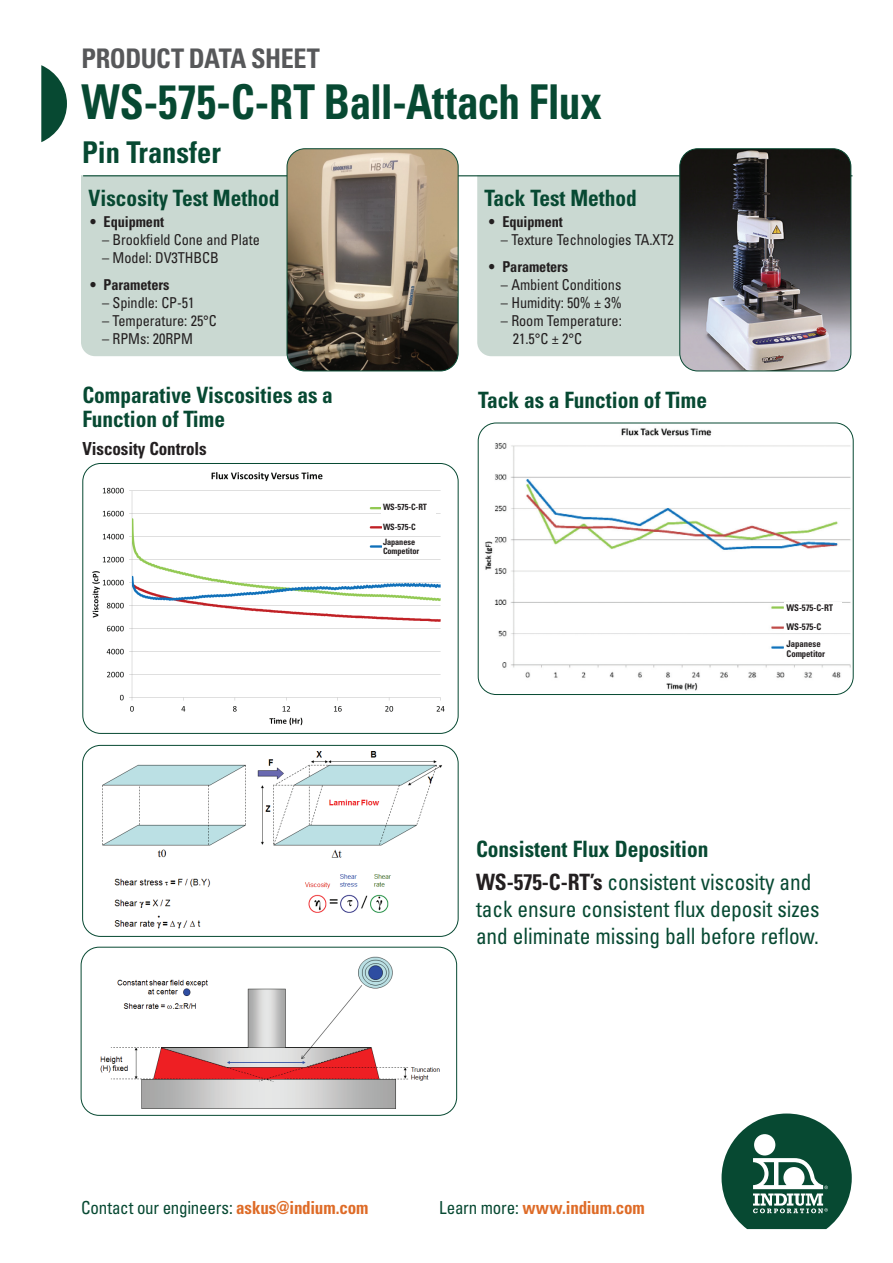
<style>
.page{position:relative;width:893px;height:1263px;background:#fff}
.page>*{position:absolute;margin:0;border:0;box-sizing:border-box;transform-origin:0 0}
.t1{font:700 condensed 48px "Univers LT Std";letter-spacing:-.005em;color:#074932;scale:.9 1}
.t2{font:700 condensed 30px "Univers LT Std";color:#074932;scale:.95 1}
.t3{font:700 condensed 27px "Univers LT Std";letter-spacing:-.02em;color:#57585a}
.t4{font:700 condensed 22.5px/33.8px "Univers LT Std";color:#074932;scale:.95 1}
.t5{font:condensed 22.5px/27px "Univers LT Std";letter-spacing:-.005em;color:#074932;scale:.95 1}
.t6{font:700 condensed 18px "Univers LT Std";letter-spacing:-.005em;color:#231f20;scale:.95 1}
.t7{font:condensed 17.85px "Univers LT Std";letter-spacing:-.015em;color:#074932;scale:.95 1}
.t8{font:700 condensed 17.85px "Univers LT Std";letter-spacing:-.01em;color:#de6b27;scale:.95 1}
.t9{font:condensed 15px/18px "Univers LT Std";letter-spacing:-.005em;color:#231f20;scale:.95 1}
.t10{font:700 condensed 15px "Univers LT Std";letter-spacing:-.005em;color:#231f20;scale:.95 1}
.t11{font:700 condensed 9.15px/9.1px "Univers LT Std";letter-spacing:-.005em;color:#231f20;scale:.95 1}
.t12{font:700 condensed 8.7px/8.7px "Univers LT Std";letter-spacing:-.005em;color:#231f20;scale:.95 1}
.s1{color:#231f20}
.s2{font-weight:400}
.s3{font-weight:700;color:#de6b27}
.s4{font-weight:400;color:#074932}
</style>
<div class="page">
<svg style="left:41px;top:65px;width:26px;height:77px"></svg>
<svg style="left:722px;top:1113px;width:130px;height:116px"></svg>
<div style="left:754px;top:1134px;width:21px;height:21px;background:#fff;border-radius:50%"></div>
<div style="left:477px;top:176px;width:202px;height:180px;background:#cad9d2"></div>
<div style="left:81px;top:175px;width:206px;height:181px;background:#cad9d2"></div>
<hr style="left:83px;top:175px;width:769px;height:1px;background:#074932">
<img style="left:102px;top:752px;width:340px;height:177px">
<div style="left:82px;top:745px;width:376px;height:192px;border:1px solid #074932;border-radius:18px"></div>
<img style="left:100px;top:956px;width:340px;height:153px">
<div style="left:81px;top:947px;width:376px;height:169px;border:1px solid #074932;border-radius:18px"></div>
<img style="left:86px;top:468px;width:359px;height:261px">
<div style="left:382px;top:539px;width:45px;height:15px;background:#fff"></div>
<div style="left:382px;top:521px;width:45px;height:15px;background:#fff"></div>
<div style="left:381px;top:502px;width:54px;height:11px;background:#fff"></div>
<div style="left:82px;top:463px;width:376px;height:271px;border:1px solid #074932;border-radius:18px"></div>
<img style="left:287px;top:149px;width:171px;height:222px">
<div style="left:287px;top:148px;width:171px;height:223px;border:1px solid #074932;border-radius:18px"></div>
<img style="left:680px;top:149px;width:171px;height:222px">
<div style="left:679px;top:148px;width:172px;height:223px;border:1px solid #074932;border-radius:18px"></div>
<img style="left:478px;top:423px;width:375px;height:271px">
<div style="left:478px;top:423px;width:376px;height:272px;border:1px solid #074932;border-radius:18px"></div>
<div style="left:784px;top:639px;width:49px;height:21px;background:#fff"></div>
<div style="left:784px;top:616px;width:49px;height:15px;background:#fff"></div>
<div style="left:784px;top:602px;width:57px;height:13px;background:#fff"></div>
<h3 class="t3" style="left:82px;top:42px;width:240px">PRODUCT DATA SHEET</h3>
<h1 class="t1" style="left:82px;top:73px;width:580px">WS-575-C-RT Ball-Attach Flux</h1>
<h2 class="t2" style="left:82px;top:133px;width:148px">Pin Transfer</h2>
<h3 class="t4" style="left:89px;top:181px;width:202px">Viscosity Test Method</h3>
<p class="t10" style="left:90px;top:212px;width:79px">• Equipment</p>
<p class="t9" style="left:102px;top:230px;width:168px">– Brookfield Cone and Plate</p>
<p class="t9" style="left:102px;top:248px;width:124px">– Model: DV3THBCB</p>
<p class="t10" style="left:90px;top:275px;width:85px">• Parameters</p>
<p class="t9" style="left:102px;top:293px;width:99px">– Spindle: CP-51</p>
<p class="t9" style="left:102px;top:311px;width:122px">– Temperature: 25°C</p>
<p class="t9" style="left:102px;top:329px;width:97px">– RPMs: 20RPM</p>
<h3 class="t4" style="left:82px;top:383px;width:265px;line-height:24px">Comparative Viscosities as a<br>Function of Time</h3>
<p class="t6" style="left:82px;top:438px;width:132px">Viscosity Controls</p>
<p class="t12" style="left:383px;top:502px;width:48px">WS-575-C-RT</p>
<p class="t12" style="left:383px;top:523px;width:36px">WS-575-C</p>
<p class="t12" style="left:383px;top:538px;width:40px">Japanese<br>Competitor</p>
<h3 class="t4" style="left:484px;top:181px;width:162px">Tack Test Method</h3>
<p class="t10" style="left:489px;top:212px;width:79px">• Equipment</p>
<p class="t9" style="left:501px;top:230px;width:184px">– Texture Technologies TA.XT2</p>
<p class="t10" style="left:489px;top:257px;width:85px">• Parameters</p>
<p class="t9" style="left:501px;top:275px;width:128px">– Ambient Conditions</p>
<p class="t9" style="left:501px;top:293px;width:129px">– Humidity: 50% ± 3%</p>
<p class="t9" style="left:513px;top:311px;width:116px;text-indent:-12px">– Room Temperature:<br>21.5°C ± 2°C</p>
<h3 class="t4" style="left:478px;top:383px;width:242px">Tack as a Function of Time</h3>
<p class="t11" style="left:786px;top:603px;width:51px">WS-575-C-RT</p>
<p class="t11" style="left:786px;top:622px;width:38px">WS-575-C</p>
<p class="t11" style="left:786px;top:639px;width:42px">Japanese<br>Competitor</p>
<h3 class="t4" style="left:476px;top:831px;width:355px">Consistent Flux Deposition<br><span class="s1">WS-575-C-RT’s</span> <span class="s2">consistent viscosity and</span></h3>
<h3 class="t5" style="left:476px;top:895px;width:363px">tack ensure consistent flux deposit sizes and eliminate missing ball before reflow.</h3>
<p class="t7" style="left:81px;top:1196px;width:304px">Contact our engineers: <span class="s3">askus@indium.com</span></p>
<p class="t8" style="left:439px;top:1196px;width:218px"><span class="s4">Learn more:</span> www.indium.com</p>
</div>
